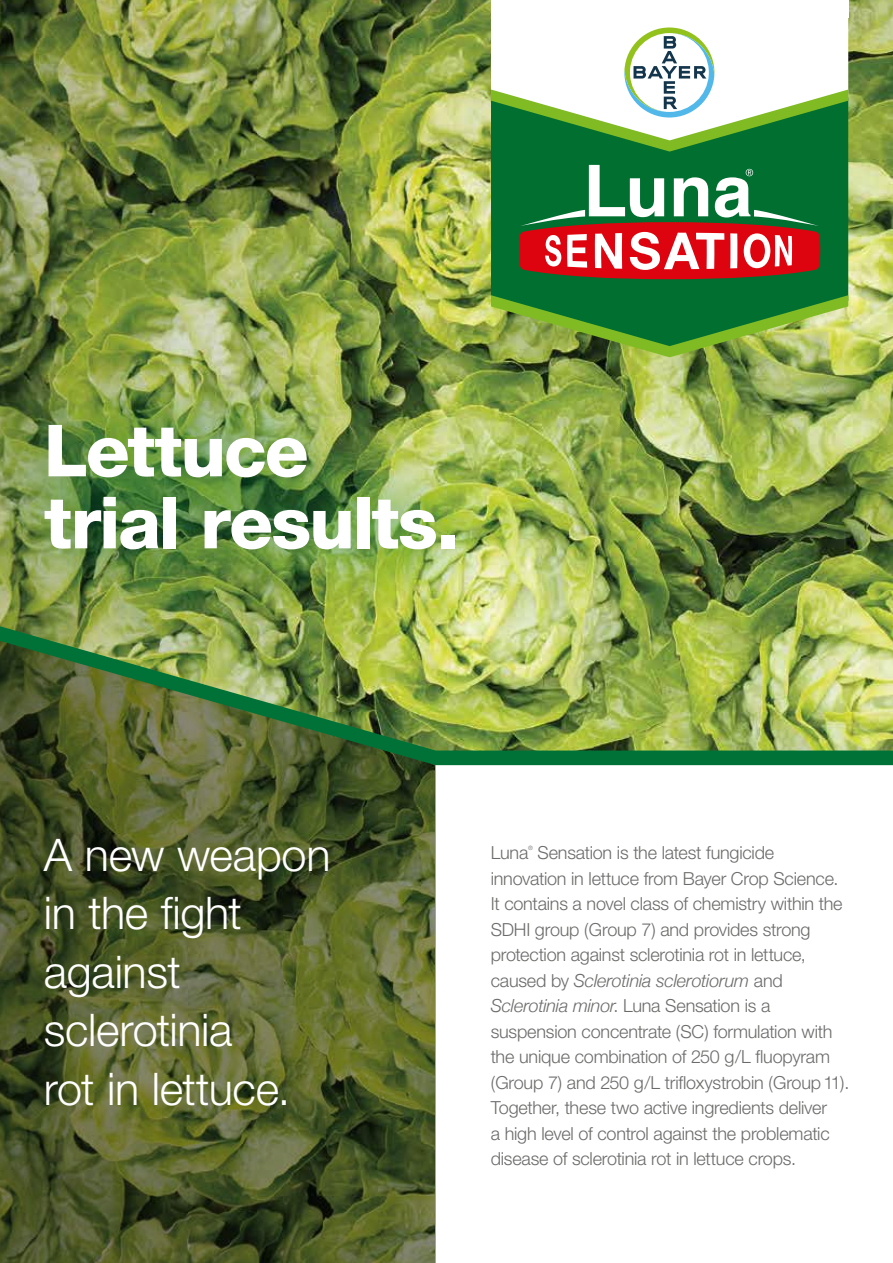
<style>
.page{position:relative;width:893px;height:1263px;background:#fff}
.page>*{position:absolute;margin:0;border:0;box-sizing:border-box;transform-origin:0 0}
.t1{font:800 72px/72px "Helvetica Neue";letter-spacing:-.025em;color:#fff}
.t2{font:300 45px/58.5px "Helvetica Neue";letter-spacing:-.01em;color:#fff}
.t3{font:300 18px/25.5px "Helvetica Neue";letter-spacing:-.01em;color:#6b6b6a}
.t4{font:300 6px "Helvetica Neue";color:#6b6b6a}
.s1{font-style:italic}
</style>
<div class="page">
<img style="left:728px;top:0;width:165px;height:626px">
<img style="left:0;top:0;width:728px;height:766px">
<svg style="left:0;top:625px;width:436px;height:638px;background:#4f5a2a"></svg>
<svg style="left:491px;top:0;width:357px;height:27px"></svg>
<div style="left:491px;top:152px;width:357px;height:143px;background:#006f30"></div>
<img style="left:491px;top:295px;width:357px;height:62px">
<svg style="left:491px;top:27px;width:357px;height:125px"></svg>
<svg style="left:519px;top:165px;width:301px;height:114px"></svg>
<img style="left:0;top:364px;width:515px;height:251px">
<img style="left:0;top:626px;width:893px;height:139px">
<h1 class="t1" style="left:44px;top:414px;width:417px">Lettuce trial results.</h1>
<h2 class="t2" style="left:44px;top:824px;width:288px">A new weapon in the fight against sclerotinia<br>rot in lettuce.</h2>
<p class="t3" style="left:491px;top:839px;width:39px">Luna</p>
<p class="t4" style="left:528px;top:844px;width:6px">®</p>
<p class="t3" style="left:491px;top:839px;width:360px;text-indent:47px">Sensation is the latest fungicide innovation in lettuce from Bayer Crop Science.<br>It contains a novel class of chemistry within the SDHI group (Group 7) and provides strong protection against sclerotinia rot in lettuce, caused by <span class="s1">Sclerotinia sclerotiorum</span> and <span class="s1">Sclerotinia minor</span>. Luna Sensation is a suspension concentrate (SC) formulation with the unique combination of 250 g/L fluopyram (Group 7) and 250 g/L trifloxystrobin (Group 11).<br>Together, these two active ingredients deliver<br>a high level of control against the problematic disease of sclerotinia rot in lettuce crops.</p>
</div>
